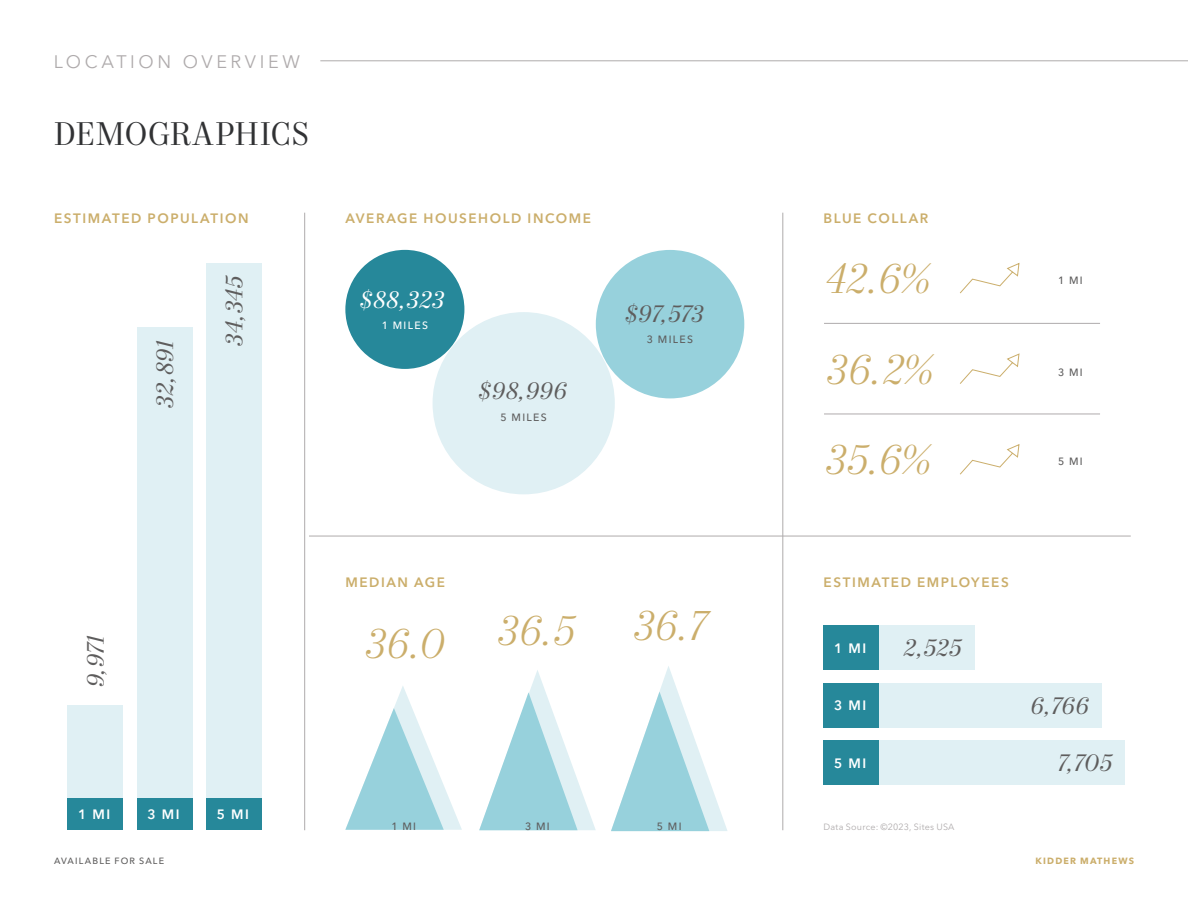
<style>
.page{position:relative;width:1188px;height:918px;background:#fff}
.page>*{position:absolute;margin:0;border:0;box-sizing:border-box;transform-origin:0 0}
.Stat_Italic_-_Gold_2023{font:italic 300 42px "Mort Modern 07";letter-spacing:.01em;color:#cbae6b}
.Headline_-_Level_2_-_Charcoal_2023{font:33px "Mort Modern 08";color:#313234}
.Callout_Text_-_Italics_-_Ash_2023{font:italic 24px "Mort Modern 08";letter-spacing:.015em;color:#5e5d5d}
.Callout_Text_-_Italics_-_White_2023{font:italic 24px "Mort Modern 08";color:#fff}
.Section_Identifier_-_Sterling_2023{font:18px "Avenir Next LT Pro";letter-spacing:.2em;color:#afabac}
.Subhead_-_Level_1_-_Gold_2023{font:600 13.5px "Avenir Next LT Pro";letter-spacing:.115em;color:#cbae6b}
.Subhead_-_Level_1_-_White_2023{font:600 13.5px "Avenir Next LT Pro";letter-spacing:.12em;color:#fff}
.Stat_Label_-_Ash_2023{font:500 10.5px "Avenir Next LT Pro";letter-spacing:.125em;color:#5e5d5d}
.Stat_Label_-_White_2023{font:500 10.5px "Avenir Next LT Pro";letter-spacing:.125em;color:#fff}
.Disclaimer_-_Sterling_2023{font:9px "Avenir Next LT Pro";letter-spacing:.025em;color:#afabac}
.t1{font:500 9px "Avenir Next LT Pro";letter-spacing:.13em;color:#5e5d5d}
.t2{font:700 9px "Avenir Next LT Pro";letter-spacing:.13em;color:#cbae6b}
</style>
<div class="page">
<hr style="left:304px;top:213px;width:1px;height:617px;background:#afabac">
<hr style="left:783px;top:213px;width:1px;height:617px;background:#afabac">
<hr style="left:309px;top:536px;width:822px;height:1px;background:#afabac">
<div style="left:67px;top:705px;width:56px;height:93px;background:#e0f0f4"></div>
<div style="left:68px;top:798px;width:55px;height:32px;background:#26889a"></div>
<div style="left:206px;top:263px;width:55px;height:535px;background:#e0f0f4"></div>
<div style="left:206px;top:798px;width:56px;height:32px;background:#26889a"></div>
<div style="left:824px;top:741px;width:55px;height:44px;background:#26889a"></div>
<div style="left:879px;top:741px;width:246px;height:44px;background:#e0f0f4"></div>
<div style="left:824px;top:683px;width:55px;height:44px;background:#26889a"></div>
<div style="left:879px;top:683px;width:223px;height:44px;background:#e0f0f4"></div>
<div style="left:824px;top:625px;width:55px;height:45px;background:#26889a"></div>
<div style="left:879px;top:625px;width:95px;height:45px;background:#e0f0f4"></div>
<div style="left:137px;top:327px;width:55px;height:471px;background:#e0f0f4"></div>
<div style="left:137px;top:798px;width:55px;height:32px;background:#26889a"></div>
<svg style="left:611px;top:666px;width:117px;height:165px"></svg>
<svg style="left:345px;top:686px;width:117px;height:144px"></svg>
<svg style="left:479px;top:670px;width:117px;height:160px"></svg>
<svg style="left:960px;top:263px;width:60px;height:31px"></svg>
<svg style="left:960px;top:353px;width:60px;height:31px"></svg>
<svg style="left:960px;top:444px;width:60px;height:31px"></svg>
<hr style="left:824px;top:323px;width:276px;height:1px;background:#afabac">
<hr style="left:824px;top:414px;width:276px;height:1px;background:#afabac">
<div style="left:345px;top:250px;width:119px;height:119px;background:#26889a;border-radius:50%"></div>
<div style="left:596px;top:250px;width:148px;height:148px;background:#97d1dc;border-radius:50%"></div>
<div style="left:433px;top:312px;width:182px;height:182px;background:#e0f0f4;border-radius:50%"></div>
<hr style="left:320px;top:60px;width:868px;height:1px;background:#afabac">
<p class="Section_Identifier_-_Sterling_2023" style="left:54px;top:51px;width:248px">LOCATION OVERVIEW</p>
<p class="Headline_-_Level_2_-_Charcoal_2023" style="left:53px;top:114px;width:258px">DEMOGRAPHICS</p>
<p class="Subhead_-_Level_1_-_Gold_2023" style="left:54px;top:210px;width:196px">ESTIMATED POPULATION</p>
<p class="Callout_Text_-_Italics_-_Ash_2023" style="left:151px;top:409px;width:70px;rotate:-90deg">32,891</p>
<p class="Callout_Text_-_Italics_-_Ash_2023" style="left:220px;top:347px;width:73px;rotate:-90deg">34,345</p>
<p class="Subhead_-_Level_1_-_Gold_2023" style="left:345px;top:210px;width:247px">AVERAGE HOUSEHOLD INCOME</p>
<p class="Callout_Text_-_Italics_-_White_2023" style="left:359px;top:285px;width:86px">$88,323</p>
<p class="Stat_Label_-_White_2023" style="left:382px;top:319px;width:48px">1 MILES</p>
<p class="Callout_Text_-_Italics_-_Ash_2023" style="left:478px;top:377px;width:90px">$98,996</p>
<p class="Stat_Label_-_Ash_2023" style="left:501px;top:411px;width:48px">5 MILES</p>
<p class="Callout_Text_-_Italics_-_Ash_2023" style="left:624px;top:299px;width:80px">$97,573</p>
<p class="Stat_Label_-_Ash_2023" style="left:647px;top:333px;width:48px">3 MILES</p>
<p class="Callout_Text_-_Italics_-_Ash_2023" style="left:81px;top:688px;width:54px;rotate:-90deg">9,971</p>
<p class="Subhead_-_Level_1_-_White_2023" style="left:78px;top:807px;width:34px">1 MI</p>
<p class="Subhead_-_Level_1_-_White_2023" style="left:148px;top:807px;width:34px">3 MI</p>
<p class="Subhead_-_Level_1_-_White_2023" style="left:217px;top:807px;width:34px">5 MI</p>
<p class="Subhead_-_Level_1_-_Gold_2023" style="left:345px;top:574px;width:101px">MEDIAN AGE</p>
<p class="Stat_Italic_-_Gold_2023" style="left:364px;top:619px;width:81px">36.0</p>
<p class="Stat_Italic_-_Gold_2023" style="left:496px;top:606px;width:79px">36.5</p>
<p class="Stat_Italic_-_Gold_2023" style="left:632px;top:601px;width:75px">36.7</p>
<p class="Stat_Label_-_Ash_2023" style="left:391px;top:820px;width:26px">1 MI</p>
<p class="Stat_Label_-_Ash_2023" style="left:525px;top:820px;width:26px">3 MI</p>
<p class="Stat_Label_-_Ash_2023" style="left:657px;top:820px;width:26px">5 MI</p>
<p class="Subhead_-_Level_1_-_Gold_2023" style="left:824px;top:210px;width:106px">BLUE COLLAR</p>
<p class="Stat_Italic_-_Gold_2023" style="left:824px;top:253px;width:108px">42.6%</p>
<p class="Stat_Italic_-_Gold_2023" style="left:825px;top:345px;width:110px">36.2%</p>
<p class="Stat_Italic_-_Gold_2023" style="left:824px;top:434px;width:109px">35.6%</p>
<p class="Subhead_-_Level_1_-_Gold_2023" style="left:824px;top:574px;width:187px">ESTIMATED EMPLOYEES</p>
<p class="Subhead_-_Level_1_-_White_2023" style="left:834px;top:640px;width:34px">1 MI</p>
<p class="Callout_Text_-_Italics_-_Ash_2023" style="left:903px;top:633px;width:59px">2,525</p>
<p class="Stat_Label_-_Ash_2023" style="left:1058px;top:274px;width:26px">1 MI</p>
<p class="Stat_Label_-_Ash_2023" style="left:1058px;top:366px;width:26px">3 MI</p>
<p class="Stat_Label_-_Ash_2023" style="left:1058px;top:455px;width:26px">5 MI</p>
<p class="Subhead_-_Level_1_-_White_2023" style="left:834px;top:697px;width:34px">3 MI</p>
<p class="Callout_Text_-_Italics_-_Ash_2023" style="left:1030px;top:691px;width:60px">6,766</p>
<p class="Subhead_-_Level_1_-_White_2023" style="left:834px;top:755px;width:34px">5 MI</p>
<p class="Callout_Text_-_Italics_-_Ash_2023" style="left:1057px;top:749px;width:56px">7,705</p>
<p class="Disclaimer_-_Sterling_2023" style="left:824px;top:822px;width:133px">Data Source: ©2023, Sites USA</p>
<p class="t1" style="left:54px;top:855px;width:112px">AVAILABLE FOR SALE</p>
<p class="t2" style="left:1036px;top:855px;width:100px">KIDDER MATHEWS</p>
</div>
